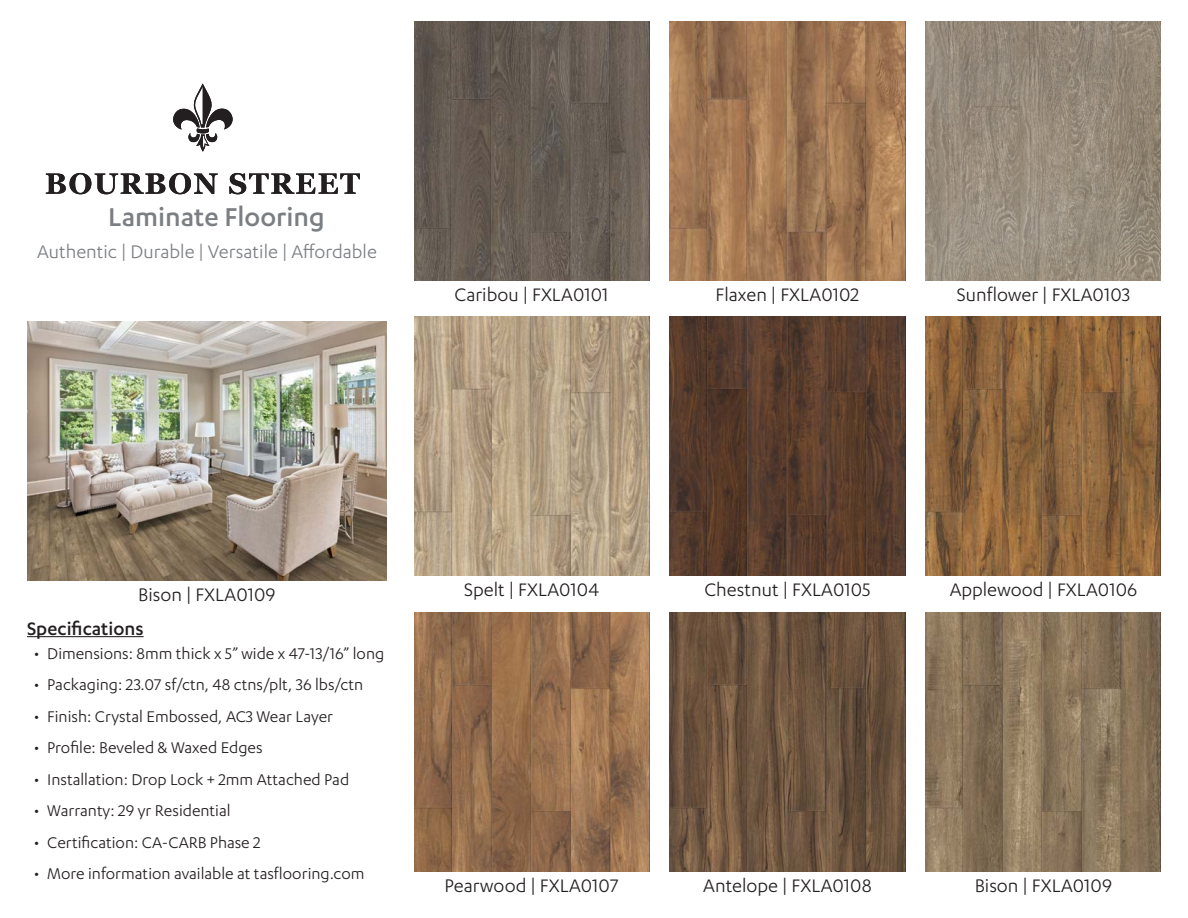
<style>
.page{position:relative;width:1188px;height:918px;background:#fff}
.page>*{position:absolute;margin:0;border:0;box-sizing:border-box;transform-origin:0 0}
.t1{font:500 30px "Karbon";color:#7b7e82}
.t2{font:21px "Karbon";color:#231f20}
.t3{font:21px "Karbon";color:#7b7e82}
.t4{font:500 21px "Karbon";color:#231f20}
.t5{font:18px "Karbon";color:#231f20}
</style>
<div class="page">
<hr style="left:27px;top:636px;width:117px;height:1px;background:#231f20">
<svg style="left:46px;top:173px;width:172px;height:21px"></svg>
<svg style="left:229px;top:173px;width:131px;height:21px"></svg>
<svg style="left:173px;top:83px;width:60px;height:68px"></svg>
<img style="left:414px;top:21px;width:235px;height:260px">
<img style="left:670px;top:21px;width:235px;height:260px">
<img style="left:926px;top:21px;width:235px;height:260px">
<img style="left:414px;top:317px;width:235px;height:259px">
<img style="left:670px;top:317px;width:235px;height:259px">
<img style="left:926px;top:317px;width:235px;height:259px">
<img style="left:414px;top:613px;width:235px;height:259px">
<img style="left:670px;top:613px;width:235px;height:259px">
<img style="left:926px;top:613px;width:235px;height:259px">
<img style="left:27px;top:321px;width:360px;height:259px">
<p class="t1" style="left:108px;top:200px;width:218px">Laminate Flooring</p>
<p class="t3" style="left:37px;top:240px;width:341px">Authentic | Durable | Versatile | Affordable</p>
<p class="t2" style="left:454px;top:283px;width:156px">Caribou | FXLA0101</p>
<p class="t2" style="left:716px;top:283px;width:145px">Flaxen | FXLA0102</p>
<p class="t2" style="left:957px;top:283px;width:175px">Sunflower | FXLA0103</p>
<p class="t2" style="left:138px;top:583px;width:139px">Bison | FXLA0109</p>
<p class="t4" style="left:27px;top:616px;width:118px">Specifications</p>
<p class="t5" style="left:34px;top:643px;width:352px">• Dimensions: 8mm thick x 5” wide x 47-13/16” long</p>
<p class="t5" style="left:34px;top:675px;width:331px">• Packaging: 23.07 sf/ctn, 48 ctns/plt, 36 lbs/ctn</p>
<p class="t5" style="left:34px;top:706px;width:301px">• Finish: Crystal Embossed, AC3 Wear Layer</p>
<p class="t5" style="left:34px;top:738px;width:231px">• Profile: Beveled &amp; Waxed Edges</p>
<p class="t5" style="left:34px;top:769px;width:317px">• Installation: Drop Lock + 2mm Attached Pad</p>
<p class="t5" style="left:34px;top:801px;width:198px">• Warranty: 29 yr Residential</p>
<p class="t5" style="left:34px;top:832px;width:229px">• Certification: CA-CARB Phase 2</p>
<p class="t5" style="left:34px;top:864px;width:332px">• More information available at tasflooring.com</p>
<p class="t2" style="left:464px;top:578px;width:136px">Spelt | FXLA0104</p>
<p class="t2" style="left:704px;top:578px;width:168px">Chestnut | FXLA0105</p>
<p class="t2" style="left:950px;top:578px;width:189px">Applewood | FXLA0106</p>
<p class="t2" style="left:445px;top:874px;width:175px">Pearwood | FXLA0107</p>
<p class="t2" style="left:703px;top:874px;width:170px">Antelope | FXLA0108</p>
<p class="t2" style="left:975px;top:874px;width:139px">Bison | FXLA0109</p>
</div>
